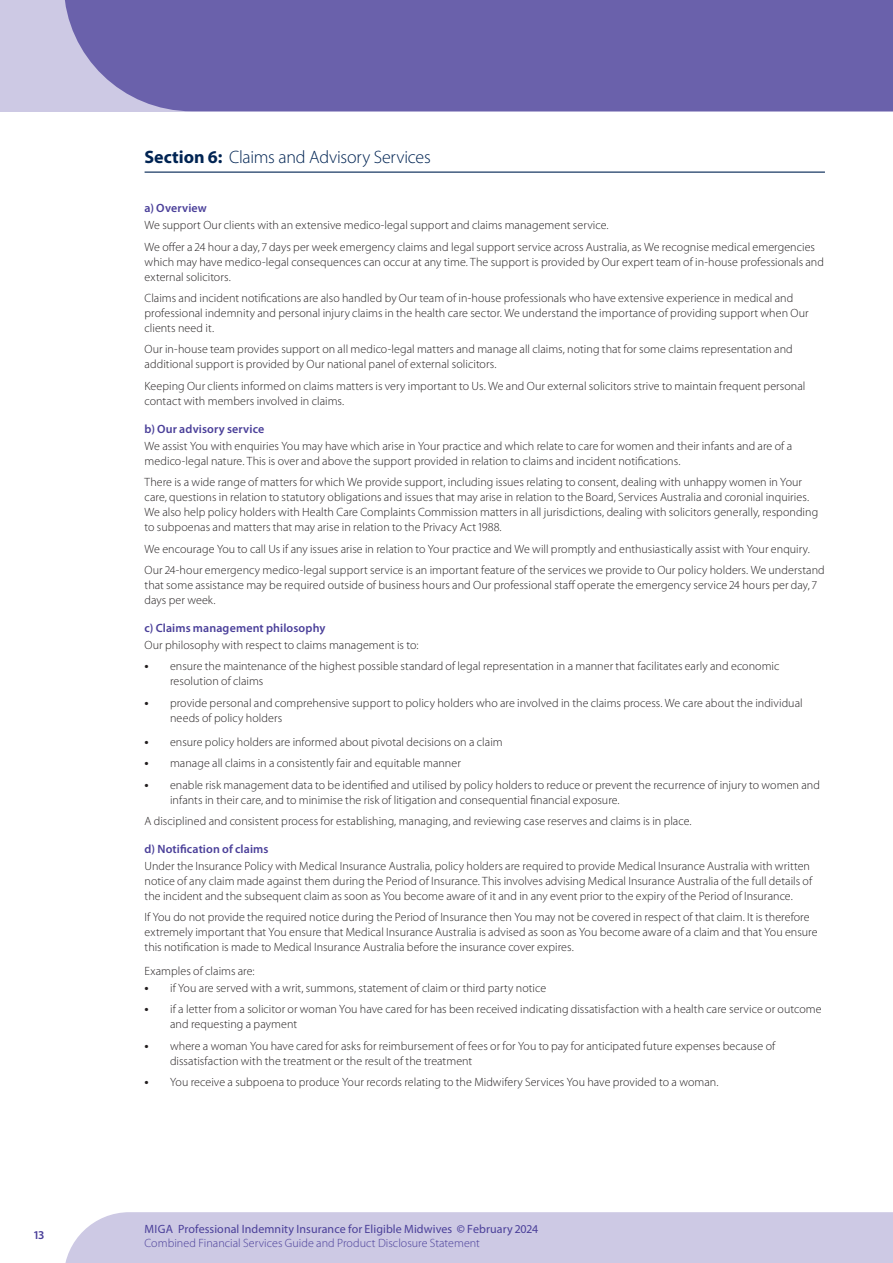
<style>
.page{position:relative;width:893px;height:1263px;background:#fff}
.page>*{position:absolute;margin:0;border:0;box-sizing:border-box;transform-origin:0 0}
.t1{font:300 18px "Myriad Pro";letter-spacing:-.01em;color:#002453}
.t2{font:300 12px/15px "Myriad Pro";letter-spacing:.005em;color:#231f20}
.t3{font:12px/14.2px "Myriad Pro";letter-spacing:.005em;color:#4a3f99}
.t4{font:600 12px "Myriad Pro";letter-spacing:.01em;color:#4a3f99}
.s1{font-weight:700}
.s2{font-weight:600;font-size:13.5px}
.s3{font-weight:600}
.s4{font-weight:300}
</style>
<div class="page">
<div style="left:0;top:0;width:893px;height:111px;background:#cdc9e4"></div>
<div style="left:65px;top:1212px;width:828px;height:51px;background:#cdc9e4"></div>
<div style="left:65px;top:0;width:828px;height:111px;background:#6a61ab"></div>
<hr style="left:145px;top:172px;width:680px;height:1px;background:#002453">
<h1 class="t1" style="left:145px;top:146px;width:288px"><span class="s1">Section 6:</span> Claims and Advisory Services</h1>
<p class="t4" style="left:145px;top:200px;width:64px">a) Overview</p>
<p class="t2" style="left:145px;top:214px;width:672px;line-height:21.5px">We support Our clients with an extensive medico-legal support and claims management service.<br>We offer a 24 hour a day, 7 days per week emergency claims and legal support service across Australia, as We recognise medical emergencies</p>
<p class="t2" style="left:145px;top:254px;width:681px">which may have medico-legal consequences can occur at any time. The support is provided by Our expert team of in-house professionals and external solicitors.</p>
<p class="t2" style="left:145px;top:290px;width:666px">Claims and incident notifications are also handled by Our team of in-house professionals who have extensive experience in medical and professional indemnity and personal injury claims in the health care sector. We understand the importance of providing support when Our clients need it.</p>
<p class="t2" style="left:145px;top:342px;width:650px">Our in-house team provides support on all medico-legal matters and manage all claims, noting that for some claims representation and additional support is provided by Our national panel of external solicitors.</p>
<p class="t2" style="left:145px;top:378px;width:662px">Keeping Our clients informed on claims matters is very important to Us. We and Our external solicitors strive to maintain frequent personal contact with members involved in claims.</p>
<p class="t4" style="left:145px;top:421px;width:121px">b) Our advisory service</p>
<p class="t2" style="left:145px;top:438px;width:649px">We assist You with enquiries You may have which arise in Your practice and which relate to care for women and their infants and are of a medico-legal nature. This is over and above the support provided in relation to claims and incident notifications.</p>
<p class="t2" style="left:145px;top:474px;width:675px">There is a wide range of matters for which We provide support, including issues relating to consent, dealing with unhappy women in Your care, questions in relation to statutory obligations and issues that may arise in relation to the Board, Services Australia and coronial inquiries.<br>We also help policy holders with Health Care Complaints Commission matters in all jurisdictions, dealing with solicitors generally, responding to subpoenas and matters that may arise in relation to the Privacy Act 1988.</p>
<p class="t2" style="left:145px;top:538px;width:682px;line-height:21.5px">We encourage You to call Us if any issues arise in relation to Your practice and We will promptly and enthusiastically assist with Your enquiry.<br>Our 24-hour emergency medico-legal support service is an important feature of the services we provide to Our policy holders. We understand</p>
<p class="t2" style="left:145px;top:577px;width:674px">that some assistance may be required outside of business hours and Our professional staff operate the emergency service 24 hours per day, 7 days per week.</p>
<p class="t4" style="left:145px;top:620px;width:182px">c) Claims management philosophy</p>
<p class="t2" style="left:145px;top:637px;width:275px">Our philosophy with respect to claims management is to:</p>
<p class="t2" style="left:170px;top:658px;width:611px;text-indent:-26px"><span class="s2">•</span> ensure the maintenance of the highest possible standard of legal representation in a manner that facilitates early and economic resolution of claims</p>
<p class="t2" style="left:170px;top:695px;width:634px;text-indent:-26px"><span class="s2">•</span> provide personal and comprehensive support to policy holders who are involved in the claims process. We care about the individual needs of policy holders</p>
<p class="t2" style="left:145px;top:734px;width:360px"><span class="s2">•</span> ensure policy holders are informed about pivotal decisions on a claim</p>
<p class="t2" style="left:145px;top:756px;width:318px"><span class="s2">•</span> manage all claims in a consistently fair and equitable manner</p>
<p class="t2" style="left:170px;top:777px;width:651px;text-indent:-26px"><span class="s2">•</span> enable risk management data to be identified and utilised by policy holders to reduce or prevent the recurrence of injury to women and infants in their care, and to minimise the risk of litigation and consequential financial exposure.</p>
<p class="t2" style="left:145px;top:813px;width:549px">A disciplined and consistent process for establishing, managing, and reviewing case reserves and claims is in place.</p>
<p class="t4" style="left:145px;top:841px;width:125px">d) Notification of claims</p>
<p class="t2" style="left:145px;top:858px;width:669px">Under the Insurance Policy with Medical Insurance Australia, policy holders are required to provide Medical Insurance Australia with written notice of any claim made against them during the Period of Insurance. This involves advising Medical Insurance Australia of the full details of the incident and the subsequent claim as soon as You become aware of it and in any event prior to the expiry of the Period of Insurance.</p>
<p class="t2" style="left:145px;top:910px;width:674px">If You do not provide the required notice during the Period of Insurance then You may not be covered in respect of that claim. It is therefore extremely important that You ensure that Medical Insurance Australia is advised as soon as You become aware of a claim and that You ensure this notification is made to Medical Insurance Australia before the insurance cover expires.</p>
<p class="t2" style="left:145px;top:963px;width:112px">Examples of claims are:</p>
<p class="t2" style="left:145px;top:980px;width:403px"><span class="s2">•</span> if You are served with a writ, summons, statement of claim or third party notice</p>
<p class="t2" style="left:170px;top:1002px;width:653px;text-indent:-26px"><span class="s2">•</span> if a letter from a solicitor or woman You have cared for has been received indicating dissatisfaction with a health care service or outcome and requesting a payment</p>
<p class="t2" style="left:170px;top:1038px;width:607px;text-indent:-26px"><span class="s2">•</span> where a woman You have cared for asks for reimbursement of fees or for You to pay for anticipated future expenses because of dissatisfaction with the treatment or the result of the treatment</p>
<p class="t2" style="left:145px;top:1074px;width:575px"><span class="s2">•</span> You receive a subpoena to produce Your records relating to the Midwifery Services You have provided to a woman.</p>
<p class="t4" style="left:34px;top:1227px;width:12px">13</p>
<p class="t3" style="left:145px;top:1221px;width:395px">MIGA Professional Indemnity Insurance for Eligible Midwives <span class="s3">©</span> February 2024<br><span class="s4">Combined Financial Services Guide and Product Disclosure Statement</span></p>
</div>
